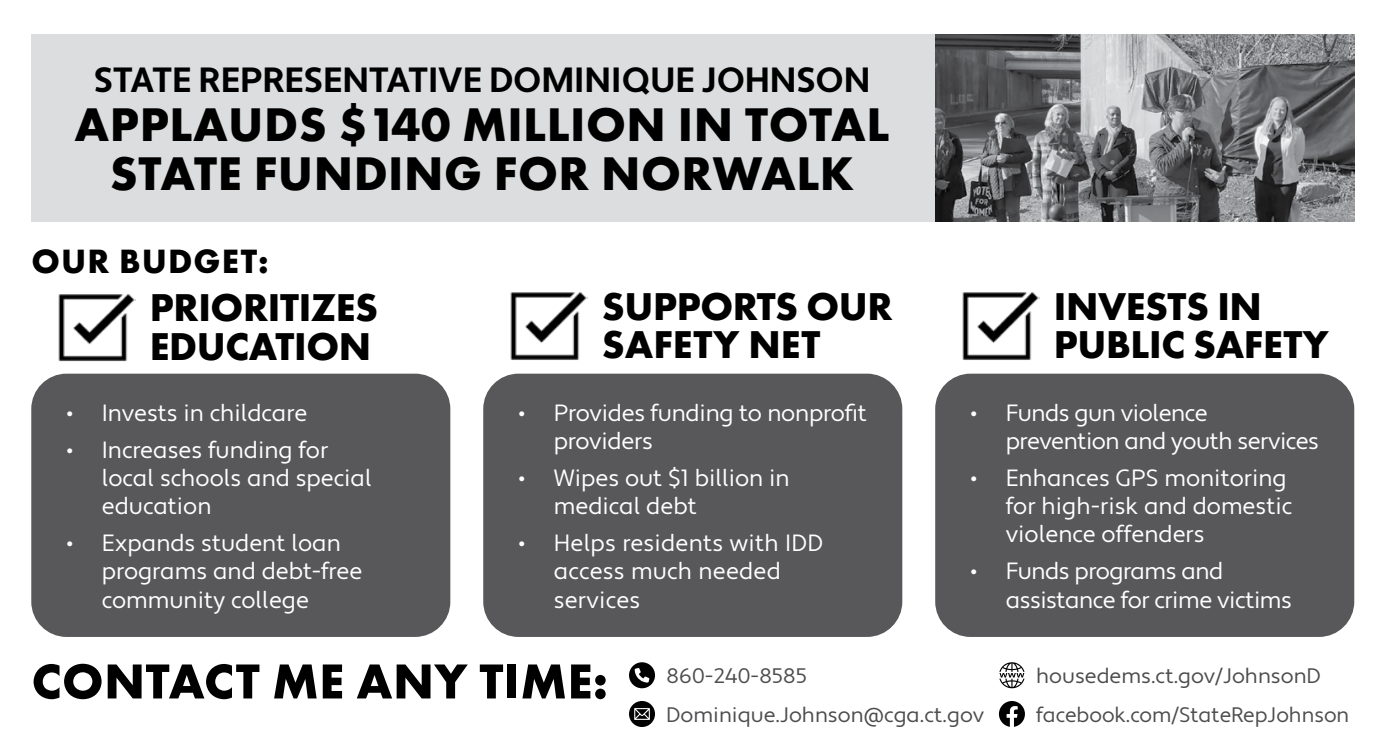
<style>
.page{position:relative;width:1386px;height:756px;background:#fff}
.page>*{position:absolute;margin:0;border:0;box-sizing:border-box;transform-origin:0 0}
.t1{font:700 50.93px "Futura PT";letter-spacing:.01em;color:#000}
.t2{font:700 49px/49px "Futura PT";letter-spacing:.01em;color:#000;text-align:center}
.t3{font:700 40.25px/38.5px "Futura PT";letter-spacing:-.01em;color:#000}
.t4{font:700 35px "Apertura";color:#000}
.t5{font:700 35px "Futura PT";letter-spacing:.03em;color:#000}
.t6{font:23.45px/28.2px "Apertura";color:#fff}
.t7{font:23.45px/28.2px "Apertura";letter-spacing:-.02em;color:#fff}
.t8{font:21px/38.5px "Apertura";color:#4d4d4f}
</style>
<div class="page">
<div style="left:31px;top:34px;width:905px;height:187px;background:#dcddde"></div>
<div style="left:31px;top:374px;width:419px;height:263px;background:#58585a;border-radius:35px"></div>
<div style="left:483px;top:374px;width:419px;height:263px;background:#58585a;border-radius:35px"></div>
<div style="left:935px;top:374px;width:419px;height:263px;background:#58585a"></div>
<img style="left:58px;top:294px;width:77px;height:68px">
<img style="left:510px;top:292px;width:77px;height:68px">
<img style="left:962px;top:292px;width:77px;height:68px">
<img style="left:936px;top:34px;width:419px;height:187px">
<svg style="left:999px;top:701px;width:26px;height:26px"></svg>
<svg style="left:999px;top:662px;width:26px;height:27px"></svg>
<svg style="left:629px;top:701px;width:26px;height:26px"></svg>
<svg style="left:629px;top:662px;width:26px;height:26px"></svg>
<h3 class="t4" style="left:94px;top:59px;width:778px">STATE REPRESENTATIVE DOMINIQUE JOHNSON</h3>
<h2 class="t2" style="left:75px;top:99px;width:817px">APPLAUDS $140 MILLION IN TOTAL<br>STATE FUNDING FOR NORWALK</h2>
<h3 class="t5" style="left:31px;top:238px;width:239px">OUR BUDGET:</h3>
<h3 class="t3" style="left:150px;top:288px;width:230px">PRIORITIZES<br>EDUCATION</h3>
<h3 class="t3" style="left:602px;top:286px;width:292px">SUPPORTS OUR<br>SAFETY NET</h3>
<h3 class="t3" style="left:1054px;top:286px;width:276px">INVESTS IN<br>PUBLIC SAFETY</h3>
<p class="t6" style="left:67px;top:399px;width:242px">• Invests in childcare</p>
<p class="t6" style="left:102px;top:436px;width:272px;text-indent:-35px">• Increases funding for local schools and special education</p>
<p class="t6" style="left:102px;top:530px;width:262px;text-indent:-35px">• Expands student loan programs and debt-free community college</p>
<p class="t6" style="left:554px;top:399px;width:315px;text-indent:-35px">• Provides funding to nonprofit providers</p>
<p class="t6" style="left:554px;top:465px;width:237px;text-indent:-35px">• Wipes out $1 billion in medical debt</p>
<p class="t6" style="left:554px;top:530px;width:271px;text-indent:-35px">• Helps residents with IDD access much needed services</p>
<p class="t7" style="left:1006px;top:399px;width:315px;text-indent:-35px">• Funds gun violence prevention and youth services</p>
<p class="t6" style="left:1006px;top:465px;width:288px;text-indent:-35px">• Enhances GPS monitoring for high-risk and domestic violence offenders</p>
<p class="t7" style="left:1006px;top:558px;width:288px;text-indent:-35px">• Funds programs and assistance for crime victims</p>
<h1 class="t1" style="left:32px;top:649px;width:578px">CONTACT ME ANY TIME:</h1>
<p class="t8" style="left:1036px;top:657px;width:315px">housedems.ct.gov/JohnsonD facebook.com/StateRepJohnson</p>
<p class="t8" style="left:666px;top:657px;width:320px">860-240-8585<br>Dominique.Johnson@cga.ct.gov</p>
</div>
